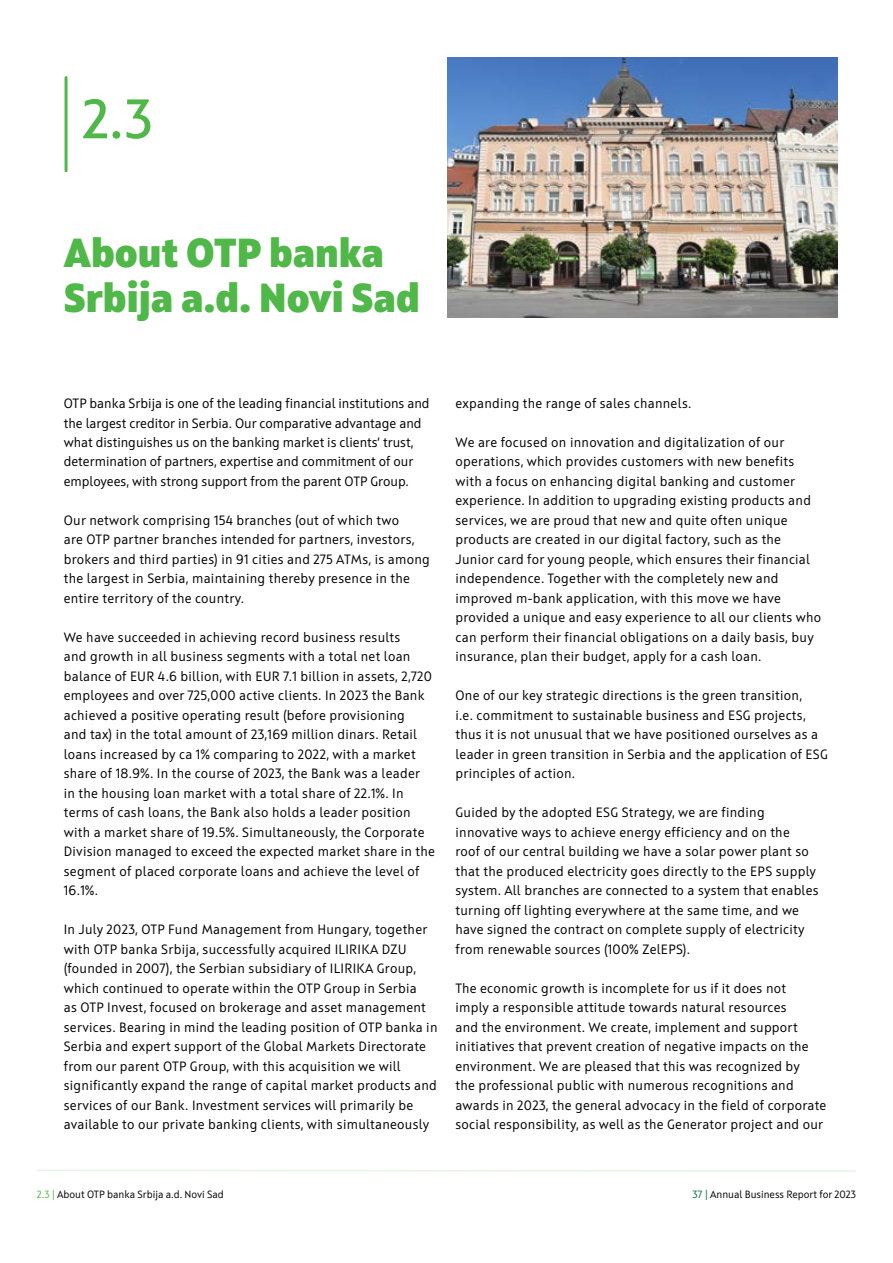
<style>
.page{position:relative;width:893px;height:1263px;background:#fff}
.page>*{position:absolute;margin:0;border:0;box-sizing:border-box;transform-origin:0 0}
.t1{font:600 55.5px "Squad";color:#50b848}
.t2{font:800 40.5px/45px "Squad";color:#50b848}
.t3{font:13.5px/19.5px "Squad";letter-spacing:.02em;color:#000}
.t4{font:13.5px/19.5px "Squad";color:#000}
.t5{font:10.5px "Squad";color:#000}
.s1{color:#50b848}
.s2{color:#006c3f}
</style>
<div class="page">
<hr style="left:65px;top:78px;width:3px;height:93px;background:#50b848">
<svg style="left:37px;top:1169px;width:819px;height:3px"></svg>
<img style="left:447px;top:57px;width:390px;height:261px">
<h1 class="t1" style="left:83px;top:85px;width:72px">2.3</h1>
<h2 class="t2" style="left:64px;top:230px;width:357px">About OTP banka<br>Srbija a.d. Novi Sad</h2>
<p class="t4" style="left:64px;top:394px;width:367px">OTP banka Srbija is one of the leading financial institutions and the largest creditor in Serbia. Our comparative advantage and what distinguishes us on the banking market is clients’ trust, determination of partners, expertise and commitment of our employees, with strong support from the parent OTP Group.</p>
<p class="t3" style="left:64px;top:511px;width:368px">Our network comprising 154 branches (out of which two<br>are OTP partner branches intended for partners, investors, brokers and third parties) in 91 cities and 275 ATMs, is among the largest in Serbia, maintaining thereby presence in the entire territory of the country.</p>
<p class="t3" style="left:64px;top:628px;width:373px">We have succeeded in achieving record business results<br>and growth in all business segments with a total net loan balance of EUR 4.6 billion, with EUR 7.1 billion in assets, 2,720 employees and over 725,000 active clients. In 2023 the Bank achieved a positive operating result (before provisioning<br>and tax) in the total amount of 23,169 million dinars. Retail loans increased by ca 1% comparing to 2022, with a market share of 18.9%. In the course of 2023, the Bank was a leader<br>in the housing loan market with a total share of 22.1%. In terms of cash loans, the Bank also holds a leader position with a market share of 19.5%. Simultaneously, the Corporate Division managed to exceed the expected market share in the segment of placed corporate loans and achieve the level of 16.1%.</p>
<p class="t3" style="left:64px;top:920px;width:375px">In July 2023, OTP Fund Management from Hungary, together with OTP banka Srbija, successfully acquired ILIRIKA DZU (founded in 2007), the Serbian subsidiary of ILIRIKA Group, which continued to operate within the OTP Group in Serbia<br>as OTP Invest, focused on brokerage and asset management services. Bearing in mind the leading position of OTP banka in Serbia and expert support of the Global Markets Directorate from our parent OTP Group, with this acquisition we will significantly expand the range of capital market products and services of our Bank. Investment services will primarily be available to our private banking clients, with simultaneously</p>
<p class="t3" style="left:455px;top:393px;width:238px">expanding the range of sales channels.</p>
<p class="t3" style="left:455px;top:432px;width:367px">We are focused on innovation and digitalization of our operations, which provides customers with new benefits with a focus on enhancing digital banking and customer experience. In addition to upgrading existing products and services, we are proud that new and quite often unique products are created in our digital factory, such as the Junior card for young people, which ensures their financial independence. Together with the completely new and improved m-bank application, with this move we have provided a unique and easy experience to all our clients who can perform their financial obligations on a daily basis, buy insurance, plan their budget, apply for a cash loan.</p>
<p class="t3" style="left:455px;top:686px;width:374px">One of our key strategic directions is the green transition,<br>i.e. commitment to sustainable business and ESG projects, thus it is not unusual that we have positioned ourselves as a leader in green transition in Serbia and the application of ESG principles of action.</p>
<p class="t3" style="left:455px;top:803px;width:365px">Guided by the adopted ESG Strategy, we are finding innovative ways to achieve energy efficiency and on the<br>roof of our central building we have a solar power plant so that the produced electricity goes directly to the EPS supply system. All branches are connected to a system that enables turning off lighting everywhere at the same time, and we have signed the contract on complete supply of electricity from renewable sources (100% ZelEPS).</p>
<p class="t3" style="left:455px;top:978px;width:372px">The economic growth is incomplete for us if it does not<br>imply a responsible attitude towards natural resources<br>and the environment. We create, implement and support initiatives that prevent creation of negative impacts on the environment. We are pleased that this was recognized by<br>the professional public with numerous recognitions and awards in 2023, the general advocacy in the field of corporate social responsibility, as well as the Generator project and our</p>
<p class="t5" style="left:37px;top:1188px;width:189px"><span class="s1">2.3 |</span> About OTP banka Srbija a.d. Novi Sad</p>
<p class="t5" style="left:692px;top:1188px;width:165px"><span class="s2">37 |</span> Annual Business Report for 2023</p>
</div>
